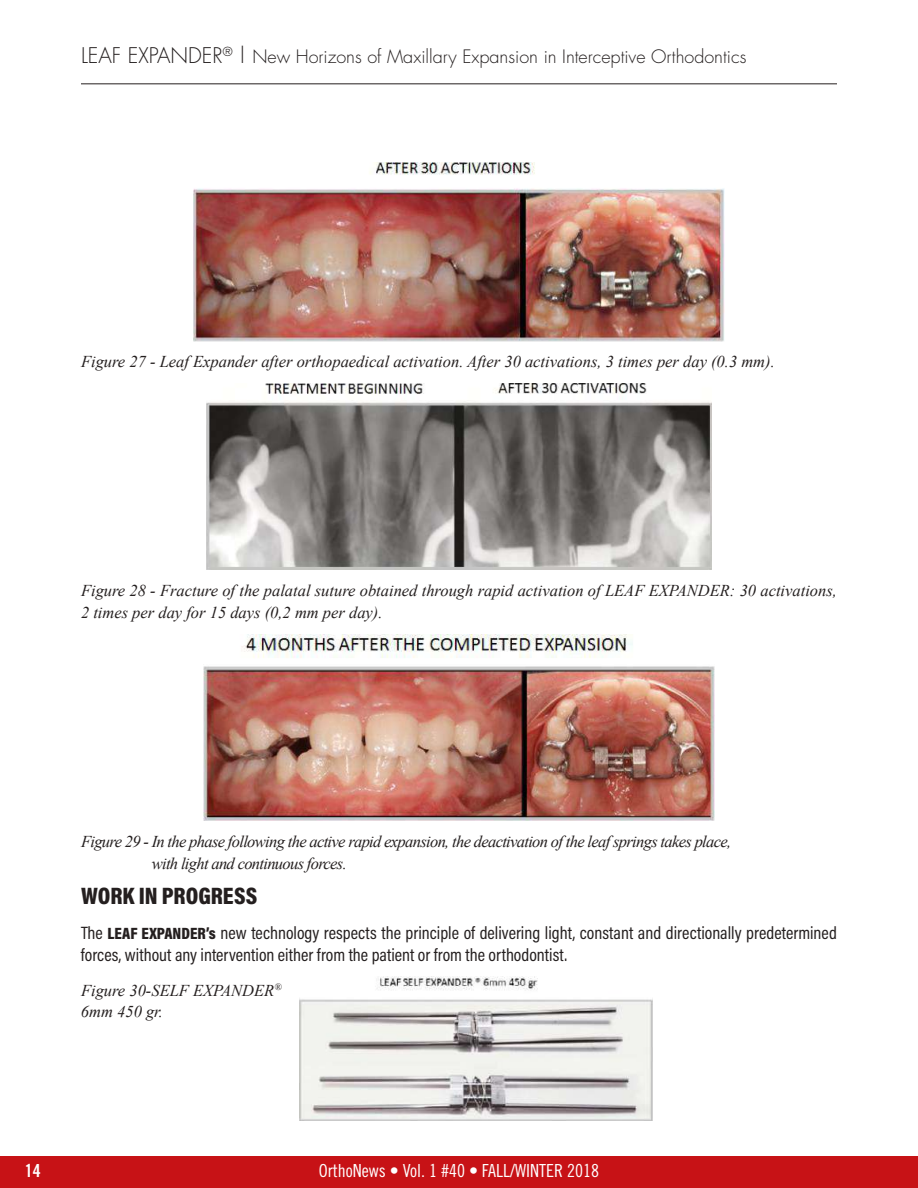
<style>
.page{position:relative;width:918px;height:1188px;background:#fff}
.page>*{position:absolute;margin:0;border:0;box-sizing:border-box;transform-origin:0 0}
.t1{font:900 24px "Acumin Pro Cond";color:#241f1f}
.t2{font:18px/21.6px "Acumin Pro Cond";color:#241f1f}
.t3{font:300 18px "Futura";color:#241f1f}
.t4{font:18px "Trade Gothic Cond Eighteen";color:#fff}
.t5{font:18px "Trade Gothic Bold Cond Twenty";color:#fff}
.t6{font:italic 16.5px/21.6px "Times New Roman";color:#241f1f}
.t7{font:italic 16.5px/21.6px "Times New Roman";letter-spacing:-.04em;color:#241f1f}
.s1{font-size:21px}
.s2{font-weight:900;font-size:16.5px}
</style>
<div class="page">
<div style="left:0;top:1156px;width:918px;height:32px;background:#c71216"></div>
<hr style="left:81px;top:84px;width:756px;height:1px;background:#241f1f">
<img style="left:193px;top:162px;width:532px;height:180px">
<img style="left:206px;top:383px;width:506px;height:187px">
<img style="left:300px;top:977px;width:352px;height:143px">
<img style="left:204px;top:634px;width:510px;height:187px">
<p class="t3" style="left:81px;top:45px;width:667px"><span class="s1">LEAF EXPANDER</span><sup>®</sup> <span class="s1">|</span> New Horizons of Maxillary Expansion in Interceptive Orthodontics</p>
<p class="t6" style="left:81px;top:350px;width:695px">Figure 27 - Leaf Expander after orthopaedical activation. After 30 activations, 3 times per day (0.3 mm).</p>
<p class="t6" style="left:81px;top:579px;width:758px">Figure 28 - Fracture of the palatal suture obtained through rapid activation of LEAF EXPANDER: 30 activations,<br>2 times per day for 15 days (0,2 mm per day).</p>
<p class="t7" style="left:152px;top:831px;width:581px;text-indent:-71px">Figure 29 - In the phase following the active rapid expansion, the deactivation of the leaf springs takes place, with light and continuous forces.</p>
<h1 class="t1" style="left:81px;top:880px;width:178px">WORK IN PROGRESS</h1>
<p class="t2" style="left:81px;top:922px;width:757px">The <span class="s2">LEAF EXPANDER’s</span> new technology respects the principle of delivering light, constant and directionally predetermined forces, without any intervention either from the patient or from the orthodontist.</p>
<p class="t6" style="left:81px;top:979px;width:202px">Figure 30-SELF EXPANDER<sup>®<br></sup>6mm 450 gr.</p>
<p class="t5" style="left:25px;top:1159px;width:17px">14</p>
<p class="t4" style="left:319px;top:1160px;width:282px">OrthoNews • Vol. 1 #40 • FALL/WINTER 2018</p>
</div>
